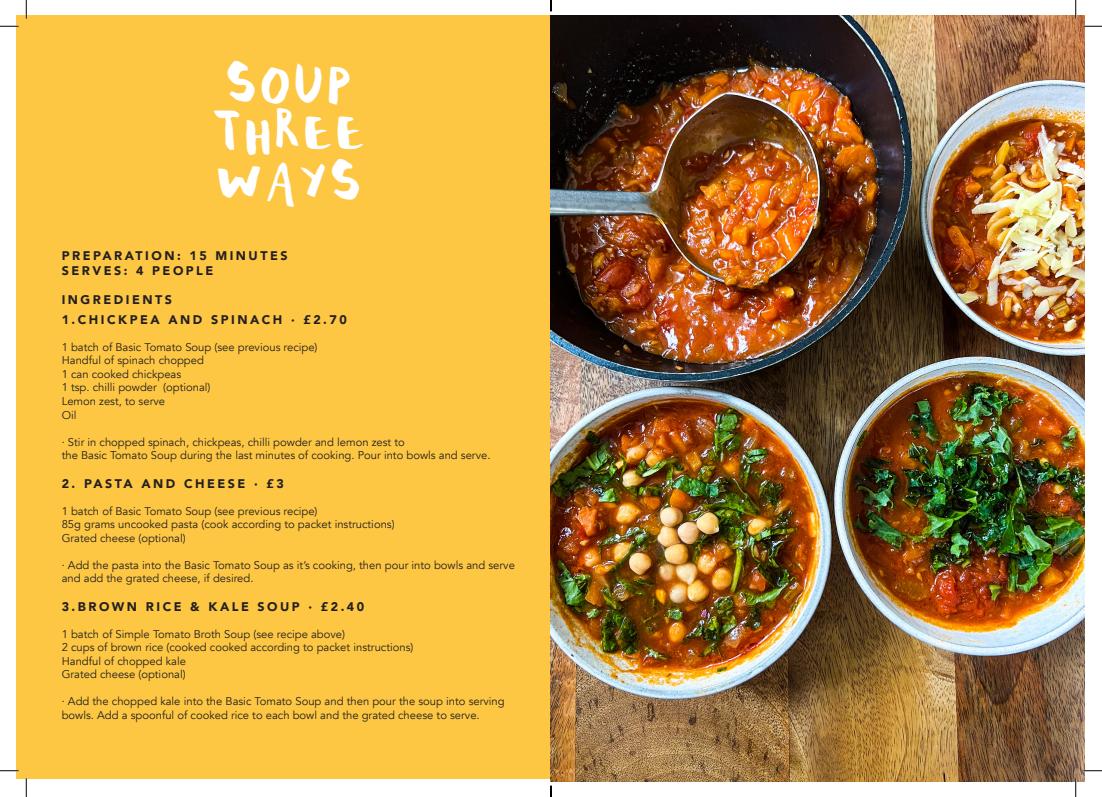
<style>
.page{position:relative;width:1102px;height:797px;background:#fff}
.page>*{position:absolute;margin:0;border:0;box-sizing:border-box;transform-origin:0 0}
.t1{font:40.88px "Joyous";letter-spacing:.06em;color:#fff}
.t2{font:900 12.5px "Avenir";letter-spacing:.2em;color:#231f20}
.t3{font:11.25px/13.5px "Avenir";color:#231f20}
</style>
<div class="page">
<div style="left:16px;top:16px;width:534px;height:763px;background:#fdc744"></div>
<img style="left:550px;top:16px;width:534px;height:765px">
<svg style="left:0;top:25px;width:19px;height:2px"></svg>
<svg style="left:1083px;top:25px;width:18px;height:2px"></svg>
<svg style="left:0;top:770px;width:19px;height:1px"></svg>
<svg style="left:1083px;top:770px;width:18px;height:1px"></svg>
<svg style="left:25px;top:0;width:2px;height:19px"></svg>
<svg style="left:25px;top:778px;width:2px;height:19px"></svg>
<svg style="left:1074px;top:0;width:2px;height:19px"></svg>
<svg style="left:1074px;top:778px;width:2px;height:19px"></svg>
<svg style="left:550px;top:785px;width:1px;height:12px"></svg>
<p class="t1" style="left:225px;top:64px;width:128px">SOUP</p>
<p class="t1" style="left:212px;top:113px;width:155px">THREE</p>
<p class="t1" style="left:216px;top:162px;width:147px">WAYS</p>
<p class="t2" style="left:62px;top:245px;width:227px">PREPARATION: 15 MINUTES</p>
<p class="t2" style="left:62px;top:260px;width:153px">SERVES: 4 PEOPLE</p>
<p class="t2" style="left:62px;top:289px;width:112px">INGREDIENTS</p>
<p class="t2" style="left:62px;top:309px;width:286px">1.CHICKPEA AND SPINACH · £2.70</p>
<p class="t3" style="left:62px;top:340px;width:257px">1 batch of Basic Tomato Soup (see previous recipe)</p>
<p class="t3" style="left:62px;top:354px;width:144px">Handful of spinach chopped</p>
<p class="t3" style="left:62px;top:367px;width:121px">1 can cooked chickpeas</p>
<p class="t3" style="left:62px;top:381px;width:150px">1 tsp. chilli powder (optional)</p>
<p class="t3" style="left:62px;top:394px;width:105px">Lemon zest, to serve</p>
<p class="t3" style="left:62px;top:408px;width:16px">Oil</p>
<p class="t3" style="left:62px;top:435px;width:344px">· Stir in chopped spinach, chickpeas, chilli powder and lemon zest to</p>
<p class="t3" style="left:62px;top:448px;width:430px">the Basic Tomato Soup during the last minutes of cooking. Pour into bowls and serve.</p>
<p class="t2" style="left:62px;top:472px;width:224px">2. PASTA AND CHEESE · £3</p>
<p class="t3" style="left:62px;top:504px;width:257px">1 batch of Basic Tomato Soup (see previous recipe)</p>
<p class="t3" style="left:62px;top:517px;width:334px">85g grams uncooked pasta (cook according to packet instructions)</p>
<p class="t3" style="left:62px;top:531px;width:125px">Grated cheese (optional)</p>
<p class="t3" style="left:62px;top:558px;width:454px">· Add the pasta into the Basic Tomato Soup as it’s cooking, then pour into bowls and serve and add the grated cheese, if desired.</p>
<p class="t2" style="left:62px;top:595px;width:304px">3.BROWN RICE &amp; KALE SOUP · £2.40</p>
<p class="t3" style="left:62px;top:627px;width:285px">1 batch of Simple Tomato Broth Soup (see recipe above)</p>
<p class="t3" style="left:62px;top:640px;width:353px">2 cups of brown rice (cooked cooked according to packet instructions)</p>
<p class="t3" style="left:62px;top:654px;width:126px">Handful of chopped kale</p>
<p class="t3" style="left:62px;top:667px;width:125px">Grated cheese (optional)</p>
<p class="t3" style="left:62px;top:694px;width:444px">· Add the chopped kale into the Basic Tomato Soup and then pour the soup into serving bowls. Add a spoonful of cooked rice to each bowl and the grated cheese to serve.</p>
</div>
